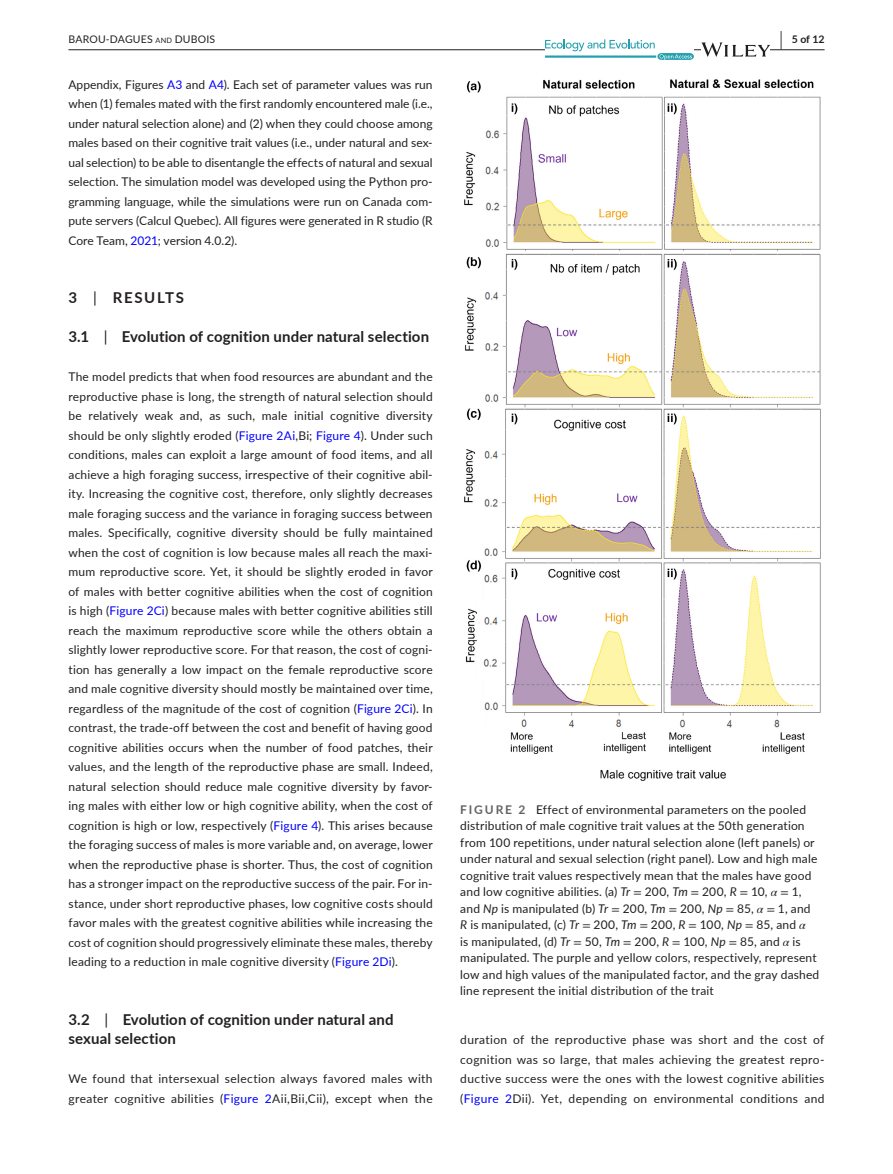
<style>
.page{position:relative;width:893px;height:1174px;background:#fff}
.page>*{position:absolute;margin:0;border:0;box-sizing:border-box;transform-origin:0 0}
.t1{font:700 15px/19.5px "Lato";letter-spacing:.01em;color:#231f20}
.t2{font:700 15px "Lato";letter-spacing:.105em;color:#231f20}
.t3{font:12px/19.5px "Lato";letter-spacing:.015em;color:#231f20;text-align:justify}
.t4{font:10.5px "Lato";letter-spacing:.02em;color:#231f20}
.t5{font:700 10.5px "Lato";color:#231f20}
.s1{font-size:7.35px}
.s2{font-size:19.5px}
.s3{color:#00f}
.s4{font-weight:400}
.s5{font-weight:700;color:#636366}
.s6{font-style:italic}
.s7{font-family:"STIX"}
.s8{font-family:"STIX";font-style:italic}
</style>
<div class="page">
<hr style="left:68px;top:49px;width:756px;height:1px;background:#231f20">
<svg style="left:545px;top:39px;width:149px;height:21px"></svg>
<svg style="left:701px;top:42px;width:69px;height:15px"></svg>
<img style="left:464px;top:79px;width:357px;height:702px">
<p class="t4" style="left:68px;top:31px;width:148px">BAROU-DAGUES <span class="s1">and</span> DUBOIS</p>
<p class="t5" style="left:780px;top:31px;width:46px"><span class="s2">|</span> 5 of 12</p>
<p class="t3" style="left:68px;top:74px;width:366px">Appendix, Figures <span class="s3">A3</span> and <span class="s3">A4</span>). Each set of parameter values was run when (1) females mated with the first randomly encountered male (i.e., under natural selection alone) and (2) when they could choose among males based on their cognitive trait values (i.e., under natural and sex&shy;ual selection) to be able to disentangle the effects of natural and sexual selection. The simulation model was developed using the Python pro&shy;gramming language, while the simulations were run on Canada com&shy;pute servers (Calcul Quebec). All figures were generated in R studio (R Core Team, <span class="s3">2021</span>; version 4.0.2).</p>
<p class="t2" style="left:68px;top:287px;width:117px">3 <span class="s4">|</span> RESULTS</p>
<p class="t1" style="left:68px;top:326px;width:362px">3.1 <span class="s4">|</span> Evolution of cognition under natural selection</p>
<p class="t3" style="left:68px;top:366px;width:366px">The model predicts that when food resources are abundant and the reproductive phase is long, the strength of natural selection should be relatively weak and, as such, male initial cognitive diversity should be only slightly eroded (<span class="s3">Figure 2Ai</span>,Bi; <span class="s3">Figure 4</span>). Under such conditions, males can exploit a large amount of food items, and all achieve a high foraging success, irrespective of their cognitive abil&shy;ity. Increasing the cognitive cost, therefore, only slightly decreases male foraging success and the variance in foraging success between males. Specifically, cognitive diversity should be fully maintained when the cost of cognition is low because males all reach the maxi&shy;mum reproductive score. Yet, it should be slightly eroded in favor of males with better cognitive abilities when the cost of cognition is high (<span class="s3">Figure 2Ci</span>) because males with better cognitive abilities still reach the maximum reproductive score while the others obtain a slightly lower reproductive score. For that reason, the cost of cogni&shy;tion has generally a low impact on the female reproductive score and male cognitive diversity should mostly be maintained over time, regardless of the magnitude of the cost of cognition (<span class="s3">Figure 2Ci</span>). In contrast, the trade-off between the cost and benefit of having good cognitive abilities occurs when the number of food patches, their values, and the length of the reproductive phase are small. Indeed, natural selection should reduce male cognitive diversity by favor&shy;ing males with either low or high cognitive ability, when the cost of cognition is high or low, respectively (<span class="s3">Figure 4</span>). This arises because the foraging success of males is more variable and, on average, lower when the reproductive phase is shorter. Thus, the cost of cognition has a stronger impact on the reproductive success of the pair. For in&shy;stance, under short reproductive phases, low cognitive costs should favor males with the greatest cognitive abilities while increasing the cost of cognition should progressively eliminate these males, thereby leading to a reduction in male cognitive diversity (<span class="s3">Figure 2Di</span>).</p>
<p class="t1" style="left:68px;top:1009px;width:327px">3.2 <span class="s4">|</span> Evolution of cognition under natural and sexual selection</p>
<p class="t3" style="left:68px;top:1068px;width:366px">We found that intersexual selection always favored males with greater cognitive abilities (<span class="s3">Figure 2</span>Aii,Bii,Cii), except when the</p>
<p class="t3" style="left:460px;top:800px;width:360px;line-height:16.5px;text-align:left"><span class="s5">FIGURE 2</span> Effect of environmental parameters on the pooled distribution of male cognitive trait values at the 50th generation from 100 repetitions, under natural selection alone (left panels) or under natural and sexual selection (right panel). Low and high male cognitive trait values respectively mean that the males have good and low cognitive abilities. (a) <span class="s6">Tr</span> <span class="s7">=</span> 200, <span class="s6">Tm</span> <span class="s7">=</span> 200, <span class="s6">R</span> <span class="s7">=</span> 10, <span class="s8">α</span> <span class="s7">=</span> 1, and <span class="s6">Np</span> is manipulated (b) <span class="s6">Tr</span> <span class="s7">=</span> 200, <span class="s6">Tm</span> <span class="s7">=</span> 200, <span class="s6">Np</span> <span class="s7">=</span> 85, <span class="s8">α</span> <span class="s7">=</span> 1, and <span class="s6">R</span> is manipulated, (c) <span class="s6">Tr</span> <span class="s7">=</span> 200, <span class="s6">Tm</span> <span class="s7">=</span> 200, <span class="s6">R</span> <span class="s7">=</span> 100, <span class="s6">Np</span> <span class="s7">=</span> 85, and <span class="s8">α<br></span>is manipulated, (d) <span class="s6">Tr</span> <span class="s7">=</span> 50, <span class="s6">Tm</span> <span class="s7">=</span> 200, <span class="s6">R</span> <span class="s7">=</span> 100, <span class="s6">Np</span> <span class="s7">=</span> 85, and <span class="s8">α</span> is manipulated. The purple and yellow colors, respectively, represent low and high values of the manipulated factor, and the gray dashed line represent the initial distribution of the trait</p>
<p class="t3" style="left:460px;top:1029px;width:366px">duration of the reproductive phase was short and the cost of cognition was so large, that males achieving the greatest repro&shy;ductive success were the ones with the lowest cognitive abilities (<span class="s3">Figure 2</span>Dii). Yet, depending on environmental conditions and</p>
</div>
